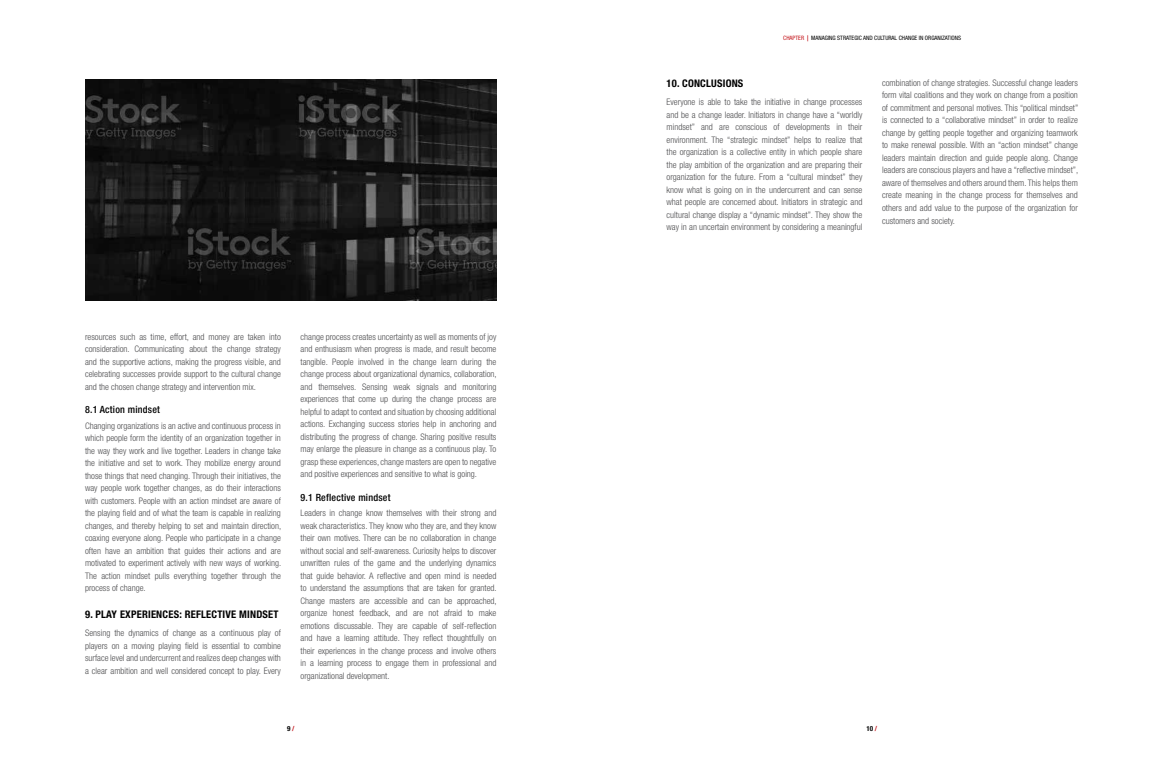
<style>
.page{position:relative;width:1163px;height:766px;background:#fff}
.page>*{position:absolute;margin:0;border:0;box-sizing:border-box;transform-origin:0 0}
.t1{font:700 condensed 10.5px "Helvetica Neue LT Std";letter-spacing:.02em;color:#000}
.t2{font:500 condensed 10px "Helvetica Neue LT Std";letter-spacing:.02em;color:#000}
.t3{font:300 condensed 9px/12.5px "Helvetica Neue LT Std";color:#4d4d4f;text-align:justify}
.t4{font:700 condensed 7px "Helvetica Neue LT Std";color:#000}
.t5{font:condensed 6px "Helvetica Neue LT Std";color:#000}
.s1{color:#c4161c}
.s2{font-weight:700;font-stretch:normal;color:#c4161c}
</style>
<div class="page">
<img style="left:85px;top:79px;width:411px;height:221px">
<p class="t5" style="left:783px;top:35px;width:179px"><span class="s1">CHAPTER</span> <span class="s2">|</span> MANAGING STRATEGIC AND CULTURAL CHANGE IN ORGANIZATIONS</p>
<p class="t3" style="left:85px;top:330px;width:197px">resources such as time, effort, and money are taken into consideration. Communicating about the change strategy and the supportive actions, making the progress visible, and celebrating successes provide support to the cultural change and the chosen change strategy and intervention mix.</p>
<p class="t2" style="left:85px;top:403px;width:76px">8.1 Action mindset</p>
<p class="t3" style="left:85px;top:419px;width:198px">Changing organizations is an active and continuous process in which people form the identity of an organization together in the way they work and live together. Leaders in change take the initiative and set to work. They mobilize energy around those things that need changing. Through their initiatives, the way people work together changes, as do their interactions with customers. People with an action mindset are aware of the playing field and of what the team is capable in realizing changes, and thereby helping to set and maintain direction, coaxing everyone along. People who participate in a change often have an ambition that guides their actions and are motivated to experiment actively with new ways of working.<br>The action mindset pulls everything together through the process of change.</p>
<p class="t1" style="left:85px;top:607px;width:195px">9. PLAY EXPERIENCES: REFLECTIVE MINDSET</p>
<p class="t3" style="left:85px;top:626px;width:197px">Sensing the dynamics of change as a continuous play of players on a moving playing field is essential to combine surface level and undercurrent and realizes deep changes with a clear ambition and well considered concept to play. Every</p>
<p class="t3" style="left:300px;top:330px;width:198px">change process creates uncertainty as well as moments of joy and enthusiasm when progress is made, and result become tangible. People involved in the change learn during the change process about organizational dynamics, collaboration, and themselves. Sensing weak signals and monitoring experiences that come up during the change process are helpful to adapt to context and situation by choosing additional actions. Exchanging success stories help in anchoring and distributing the progress of change. Sharing positive results may enlarge the pleasure in change as a continuous play. To grasp these experiences, change masters are open to negative and positive experiences and sensitive to what is going.</p>
<p class="t2" style="left:300px;top:491px;width:91px">9.1 Reflective mindset</p>
<p class="t3" style="left:300px;top:506px;width:198px">Leaders in change know themselves with their strong and weak characteristics. They know who they are, and they know their own motives. There can be no collaboration in change without social and self-awareness. Curiosity helps to discover unwritten rules of the game and the underlying dynamics that guide behavior. A reflective and open mind is needed to understand the assumptions that are taken for granted.<br>Change masters are accessible and can be approached, organize honest feedback, and are not afraid to make emotions discussable. They are capable of self-reflection and have a learning attitude. They reflect thoughtfully on their experiences in the change process and involve others in a learning process to engage them in professional and organizational development.</p>
<p class="t1" style="left:666px;top:77px;width:78px">10. CONCLUSIONS</p>
<p class="t3" style="left:666px;top:96px;width:197px">Everyone is able to take the initiative in change processes and be a change leader. Initiators in change have a “worldly mindset” and are conscious of developments in their environment. The “strategic mindset” helps to realize that the organization is a collective entity in which people share the play ambition of the organization and are preparing their organization for the future. From a “cultural mindset” they know what is going on in the undercurrent and can sense what people are concerned about. Initiators in strategic and cultural change display a “dynamic mindset”. They show the way in an uncertain environment by considering a meaningful</p>
<p class="t3" style="left:881px;top:76px;width:198px">combination of change strategies. Successful change leaders form vital coalitions and they work on change from a position of commitment and personal motives. This “political mindset” is connected to a “collaborative mindset” in order to realize change by getting people together and organizing teamwork to make renewal possible. With an “action mindset” change leaders maintain direction and guide people along. Change leaders are conscious players and have a “reflective mindset”, aware of themselves and others around them. This helps them create meaning in the change process for themselves and others and add value to the purpose of the organization for customers and society.</p>
<p class="t4" style="left:287px;top:723px;width:9px">9 <span class="s1">/</span></p>
<p class="t4" style="left:866px;top:723px;width:12px">10 <span class="s1">/</span></p>
</div>
